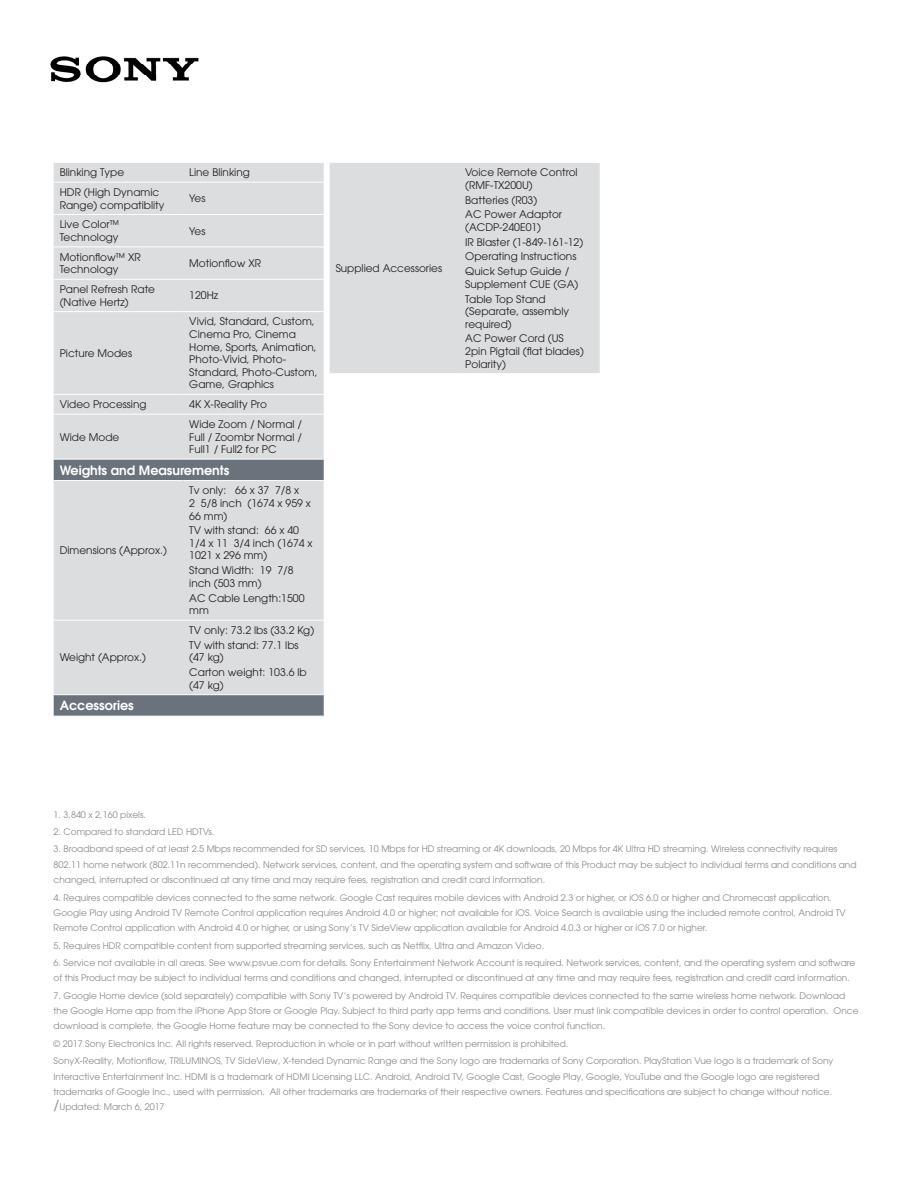
<style>
.page{position:relative;width:918px;height:1188px;background:#fff}
.page>*{position:absolute;margin:0;border:0;box-sizing:border-box;transform-origin:0 0}
._6ptWhiteFont{font:600 12.75px "ITC Avant Garde Std";color:#fff}
._7pointFont{font:10.5px/12.6px "ITC Avant Garde Std";color:#231f20}
.t1{font:9px/15.3px "ITC Avant Garde Std";color:#8c8a8b}
.s1{font-size:13.5px}
</style>
<div class="page">
<img style="left:50px;top:56px;width:149px;height:27px">
<div style="left:54px;top:163px;width:270px;height:296px;background:#dcdddf"></div>
<svg style="left:54px;top:460px;width:270px;height:256px;background:#c9cccf"></svg>
<hr style="left:54px;top:182px;width:129px;height:1px;background:#fff">
<hr style="left:183px;top:182px;width:141px;height:1px;background:#fff">
<hr style="left:54px;top:214px;width:129px;height:1px;background:#fff">
<hr style="left:183px;top:214px;width:141px;height:1px;background:#fff">
<hr style="left:54px;top:247px;width:129px;height:1px;background:#fff">
<hr style="left:183px;top:247px;width:141px;height:1px;background:#fff">
<hr style="left:54px;top:279px;width:129px;height:1px;background:#fff">
<hr style="left:183px;top:279px;width:141px;height:1px;background:#fff">
<hr style="left:54px;top:311px;width:129px;height:1px;background:#fff">
<hr style="left:183px;top:311px;width:141px;height:1px;background:#fff">
<hr style="left:54px;top:394px;width:129px;height:1px;background:#fff">
<hr style="left:183px;top:394px;width:141px;height:1px;background:#fff">
<hr style="left:54px;top:414px;width:129px;height:1px;background:#fff">
<hr style="left:183px;top:414px;width:141px;height:1px;background:#fff">
<hr style="left:54px;top:480px;width:129px;height:1px;background:#fff">
<hr style="left:183px;top:480px;width:141px;height:1px;background:#fff">
<hr style="left:54px;top:620px;width:129px;height:1px;background:#fff">
<hr style="left:183px;top:620px;width:141px;height:1px;background:#fff">
<hr style="left:54px;top:694px;width:129px;height:1px;background:#fff">
<hr style="left:183px;top:694px;width:141px;height:1px;background:#fff">
<div style="left:330px;top:163px;width:270px;height:210px;background:#dcdddf"></div>
<p class="_7pointFont" style="left:60px;top:166px;width:66px">Blinking Type</p>
<p class="_7pointFont" style="left:189px;top:166px;width:62px">Line Blinking</p>
<p class="_7pointFont" style="left:60px;top:186px;width:106px">HDR (High Dynamic<br>Range) compatiblity</p>
<p class="_7pointFont" style="left:189px;top:192px;width:18px">Yes</p>
<p class="_7pointFont" style="left:60px;top:218px;width:61px">Live Color™<br>Technology</p>
<p class="_7pointFont" style="left:189px;top:224px;width:18px">Yes</p>
<p class="_7pointFont" style="left:60px;top:250px;width:83px">Motionflow™ XR<br>Technology</p>
<p class="_7pointFont" style="left:189px;top:257px;width:73px">Motionflow XR</p>
<p class="_7pointFont" style="left:60px;top:283px;width:97px">Panel Refresh Rate (Native Hertz)</p>
<p class="_7pointFont" style="left:189px;top:289px;width:31px">120Hz</p>
<p class="_7pointFont" style="left:60px;top:347px;width:74px">Picture Modes</p>
<p class="_7pointFont" style="left:189px;top:315px;width:130px">Vivid, Standard, Custom,<br>Cinema Pro, Cinema<br>Home, Sports, Animation,<br>Photo-Vivid, Photo-<br>Standard, Photo-Custom,<br>Game, Graphics</p>
<p class="_7pointFont" style="left:60px;top:398px;width:88px">Video Processing</p>
<p class="_7pointFont" style="left:189px;top:398px;width:79px">4K X-Reality Pro</p>
<p class="_7pointFont" style="left:60px;top:430px;width:61px">Wide Mode</p>
<p class="_7pointFont" style="left:189px;top:418px;width:114px;text-align:justify">Wide Zoom / Normal / Full / Zoombr Normal / Full1 / Full2 for PC</p>
<p class="_6ptWhiteFont" style="left:60px;top:462px;width:171px">Weights and Measurements</p>
<p class="_7pointFont" style="left:60px;top:544px;width:109px">Dimensions (Approx.)</p>
<p class="_7pointFont" style="left:60px;top:651px;width:88px">Weight (Approx.)</p>
<p class="_6ptWhiteFont" style="left:60px;top:697px;width:76px">Accessories</p>
<p class="_7pointFont" style="left:189px;top:484px;width:123px">Tv only: 66 x 37 7/8 x<br>2 5/8 inch (1674 x 959 x<br>66 mm)</p>
<p class="_7pointFont" style="left:189px;top:524px;width:125px">TV with stand: 66 x 40<br>1/4 x 11 3/4 inch (1674 x<br>1021 x 296 mm)</p>
<p class="_7pointFont" style="left:189px;top:564px;width:106px">Stand Width: 19 7/8 inch (503 mm)</p>
<p class="_7pointFont" style="left:189px;top:591px;width:117px">AC Cable Length:1500 mm</p>
<p class="_7pointFont" style="left:189px;top:624px;width:126px">TV only: 73.2 lbs (33.2 Kg)</p>
<p class="_7pointFont" style="left:189px;top:638px;width:111px">TV with stand: 77.1 lbs (47 kg)</p>
<p class="_7pointFont" style="left:189px;top:666px;width:119px">Carton weight: 103.6 lb (47 kg)</p>
<p class="_7pointFont" style="left:336px;top:262px;width:108px">Supplied Accessories</p>
<p class="_7pointFont" style="left:465px;top:166px;width:114px">Voice Remote Control (RMF-TX200U)</p>
<p class="_7pointFont" style="left:465px;top:193px;width:73px">Batteries (R03)</p>
<p class="_7pointFont" style="left:465px;top:208px;width:98px">AC Power Adaptor (ACDP-240E01)</p>
<p class="_7pointFont" style="left:465px;top:235px;width:120px">IR Blaster (1-849-161-12)</p>
<p class="_7pointFont" style="left:465px;top:250px;width:113px">Operating Instructions</p>
<p class="_7pointFont" style="left:465px;top:265px;width:115px">Quick Setup Guide /<br>Supplement CUE (GA)</p>
<p class="_7pointFont" style="left:465px;top:292px;width:105px">Table Top Stand (Separate, assembly required)</p>
<p class="_7pointFont" style="left:465px;top:332px;width:120px">AC Power Cord (US<br>2pin Pigtail (flat blades)<br>Polarity)</p>
<p class="t1" style="left:54px;top:807px;width:94px">1. 3,840 x 2,160 pixels.</p>
<p class="t1" style="left:54px;top:824px;width:162px">2. Compared to standard LED HDTVs.</p>
<p class="t1" style="left:54px;top:841px;width:805px">3. Broadband speed of at least 2.5 Mbps recommended for SD services, 10 Mbps for HD streaming or 4K downloads, 20 Mbps for 4K Ultra HD streaming. Wireless connectivity requires<br>802.11 home network (802.11n recommended). Network services, content, and the operating system and software of this Product may be subject to individual terms and conditions and changed, interrupted or discontinued at any time and may require fees, registration and credit card information.</p>
<p class="t1" style="left:54px;top:889px;width:794px">4. Requires compatible devices connected to the same network. Google Cast requires mobile devices with Android 2.3 or higher, or iOS 6.0 or higher and Chromecast application.<br>Google Play using Android TV Remote Control application requires Android 4.0 or higher; not available for iOS. Voice Search is available using the included remote control, Android TV<br>Remote Control application with Android 4.0 or higher, or using Sony’s TV SideView application available for Android 4.0.3 or higher or iOS 7.0 or higher.</p>
<p class="t1" style="left:54px;top:938px;width:492px">5. Requires HDR compatible content from supported streaming services, such as Netflix, Ultra and Amazon Video.</p>
<p class="t1" style="left:54px;top:955px;width:803px">6. Service not available in all areas. See www.psvue.com for details. Sony Entertainment Network Account is required. Network services, content, and the operating system and software of this Product may be subject to individual terms and conditions and changed, interrupted or discontinued at any time and may require fees, registration and credit card information.</p>
<p class="t1" style="left:54px;top:988px;width:806px">7. Google Home device (sold separately) compatible with Sony TV’s powered by Android TV. Requires compatible devices connected to the same wireless home network. Download the Google Home app from the iPhone App Store or Google Play. Subject to third party app terms and conditions. User must link compatible devices in order to control operation. Once download is complete, the Google Home feature may be connected to the Sony device to access the voice control function.</p>
<p class="t1" style="left:54px;top:1036px;width:516px">© 2017 Sony Electronics Inc. All rights reserved. Reproduction in whole or in part without written permission is prohibited.</p>
<p class="t1" style="left:54px;top:1053px;width:781px">SonyX-Reality, Motionflow, TRILUMINOS, TV SideView, X-tended Dynamic Range and the Sony logo are trademarks of Sony Corporation. PlayStation Vue logo is a trademark of Sony Interactive Entertainment Inc. HDMI is a trademark of HDMI Licensing LLC. Android, Android TV, Google Cast, Google Play, Google, YouTube and the Google logo are registered trademarks of Google Inc., used with permission. All other trademarks are trademarks of their respective owners. Features and specifications are subject to change without notice. <span class="s1">/</span>Updated: March 6, 2017</p>
</div>
